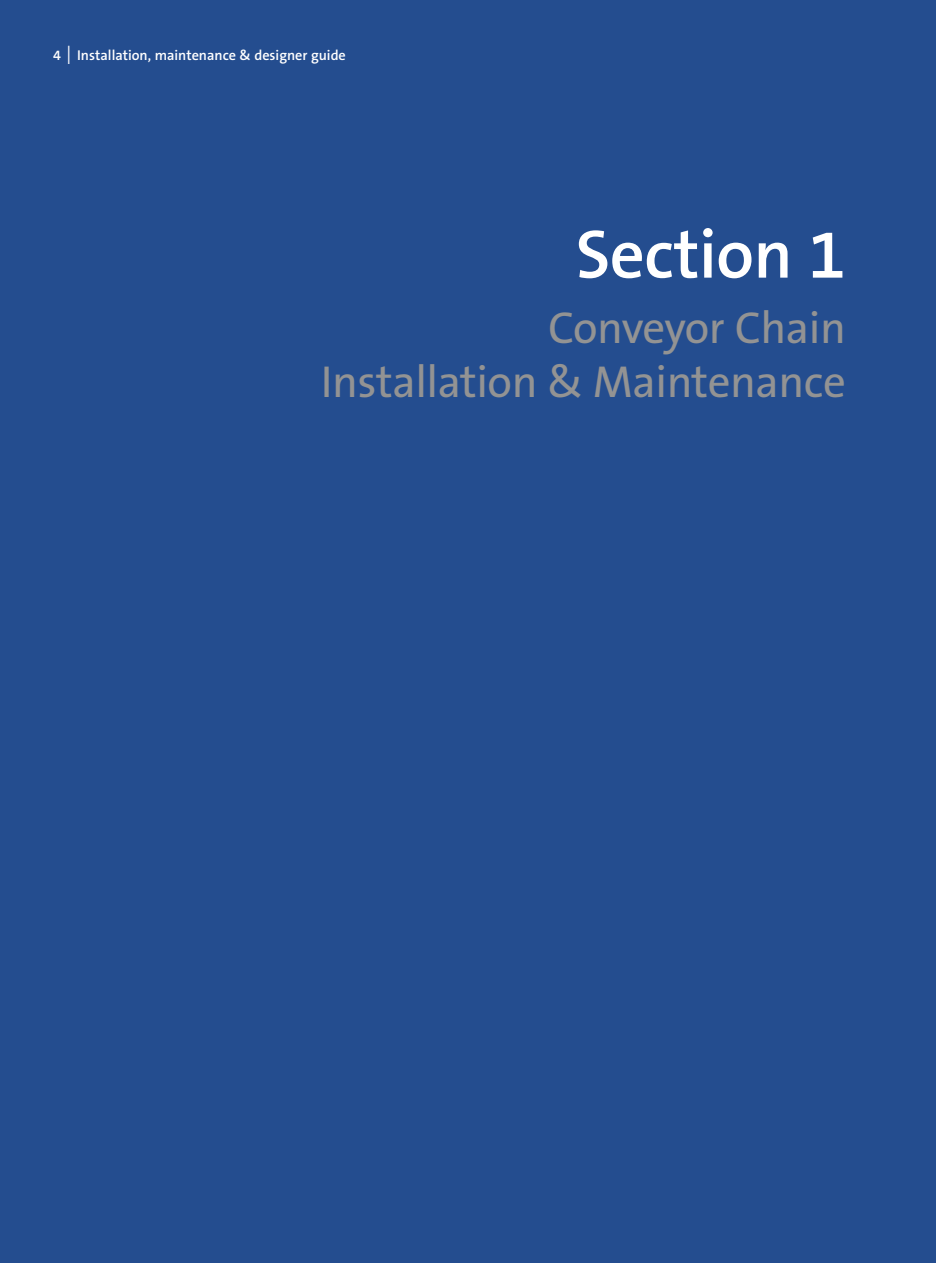
<style>
.page{position:relative;width:936px;height:1263px;background:#fff}
.page>*{position:absolute;margin:0;border:0;box-sizing:border-box;transform-origin:0 0}
.t1{font:600 69px "The Sans B6";letter-spacing:-.01em;color:#fff}
.t2{font:45px/54px "The Sans B5 Plain";letter-spacing:-.01em;color:#939393;text-align:right}
.t3{font:600 14.25px "The Sans B6";color:#fff}
.s1{font-size:27px}
</style>
<div class="page">
<div style="left:0;top:0;width:935px;height:1263px;background:#244d8f"></div>
<p class="t3" style="left:53px;top:47px;width:294px">4 <span class="s1">I</span> Installation, maintenance &amp; designer guide</p>
<h1 class="t1" style="left:575px;top:218px;width:272px">Section 1</h1>
<h2 class="t2" style="left:321px;top:302px;width:526px">Conveyor Chain<br>Installation &amp; Maintenance</h2>
</div>
